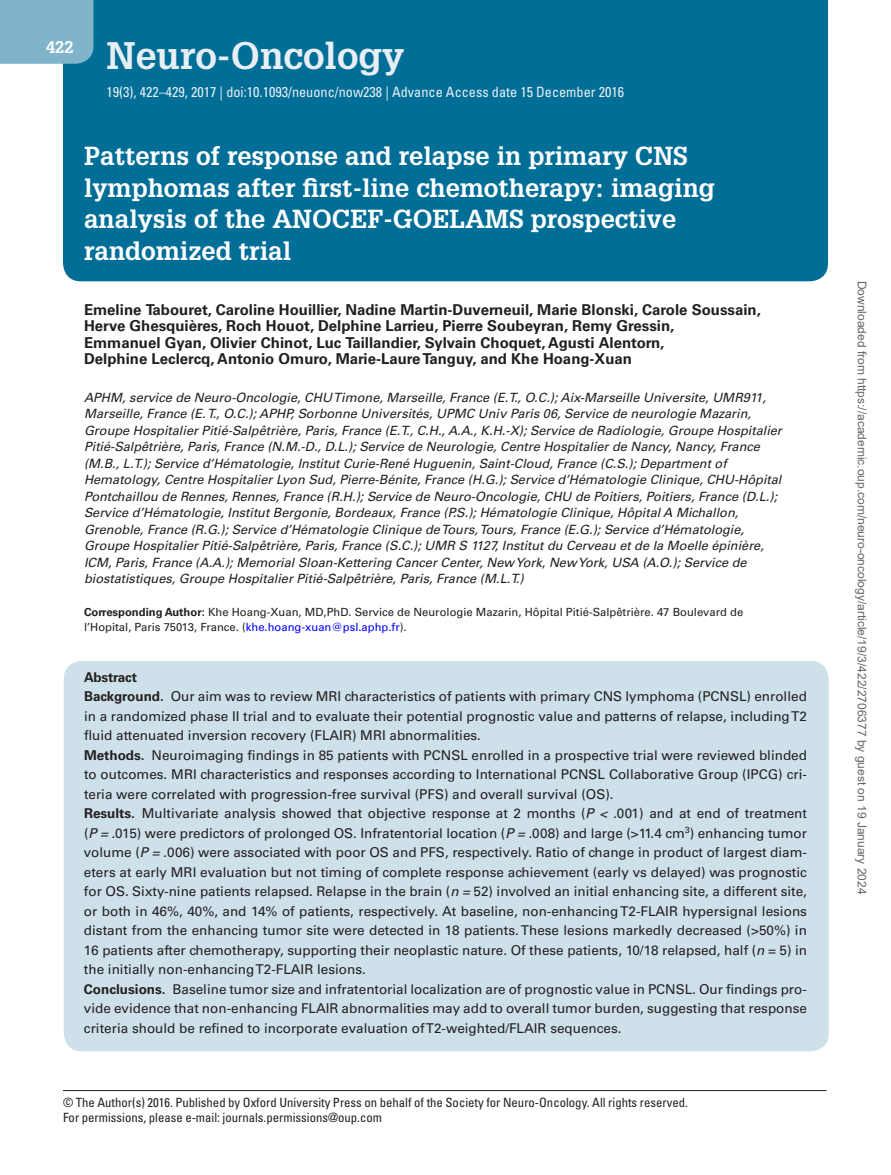
<style>
.page{position:relative;width:891px;height:1175px;background:#fff}
.page>*{position:absolute;margin:0;border:0;box-sizing:border-box;transform-origin:0 0}
.t1{font:700 37.5px "Glypha LT Std";color:#e8eff4}
.t2{font:700 25.5px/31.5px "Glypha LT Std";color:#fff}
.t3{font:700 16.5px "Glypha LT Std";color:#fff}
.t4{font:700 15px/16.5px "Univers LT Std";color:#231f20}
.t5{font:condensed 14.25px "Univers LT Std";color:#e8eff4}
.t6{font:13.5px/19.5px "Univers LT Std";color:#231f20}
.t7{font:italic 12.75px/16.5px "Univers LT Std";color:#231f20}
.t8{font:condensed 12.75px/15px "Univers LT Std";color:#231f20}
.t9{font:12px "Arial";color:#666}
.t10{font:11.25px/15px "Univers LT Std";color:#231f20}
.s1{font-weight:700}
.s2{color:#00f}
.s3{font-style:italic}
</style>
<div class="page">
<hr style="left:63px;top:1090px;width:763px;height:1px;background:#231f20">
<div style="left:63px;top:0;width:765px;height:281px;background:#006e96"></div>
<div style="left:0;top:0;width:94px;height:64px;background:#7fb4ca"></div>
<div style="left:64px;top:661px;width:765px;height:390px;background:#cee0ea;border-radius:18px"></div>
<p class="t3" style="left:46px;top:37px;width:29px">422</p>
<h1 class="t1" style="left:107px;top:32px;width:299px">Neuro-Oncology</h1>
<p class="t5" style="left:107px;top:83px;width:519px">19(3), 422–429, 2017 | doi:10.1093/neuonc/now238 | Advance Access date 15 December 2016</p>
<h2 class="t2" style="left:84px;top:140px;width:632px">Patterns of response and relapse in primary CNS lymphomas after first-line chemotherapy: imaging analysis of the ANOCEF-GOELAMS prospective randomized trial</h2>
<p class="t4" style="left:84px;top:301px;width:678px">Emeline Tabouret, Caroline Houillier, Nadine Martin-Duverneuil, Marie Blonski, Carole Soussain, Herve Ghesquières, Roch Houot, Delphine Larrieu, Pierre Soubeyran, Remy Gressin,<br>Emmanuel Gyan, Olivier Chinot, Luc Taillandier, Sylvain Choquet, Agusti Alentorn,<br>Delphine Leclercq, Antonio Omuro, Marie-Laure Tanguy, and Khe Hoang-Xuan</p>
<p class="t7" style="left:84px;top:389px;width:699px">APHM, service de Neuro-Oncologie, CHU Timone, Marseille, France (E.T., O.C.); Aix-Marseille Universite, UMR911, Marseille, France (E. T., O.C.); APHP, Sorbonne Universités, UPMC Univ Paris 06, Service de neurologie Mazarin, Groupe Hospitalier Pitié-Salpêtrière, Paris, France (E.T., C.H., A.A., K.H.-X); Service de Radiologie, Groupe Hospitalier Pitié-Salpêtrière, Paris, France (N.M.-D., D.L.); Service de Neurologie, Centre Hospitalier de Nancy, Nancy, France (M.B., L.T.); Service d’Hématologie, Institut Curie-René Huguenin, Saint-Cloud, France (C.S.); Department of Hematology, Centre Hospitalier Lyon Sud, Pierre-Bénite, France (H.G.); Service d’Hématologie Clinique, CHU-Hôpital Pontchaillou de Rennes, Rennes, France (R.H.); Service de Neuro-Oncologie, CHU de Poitiers, Poitiers, France (D.L.); Service d’Hématologie, Institut Bergonie, Bordeaux, France (P.S.); Hématologie Clinique, Hôpital A Michallon, Grenoble, France (R.G.); Service d’Hématologie Clinique de Tours, Tours, France (E.G.); Service d’Hématologie, Groupe Hospitalier Pitié-Salpêtrière, Paris, France (S.C.); UMR S 1127, Institut du Cerveau et de la Moelle épinière, ICM, Paris, France (A.A.); Memorial Sloan-Kettering Cancer Center, New York, New York, USA (A.O.); Service de biostatistiques, Groupe Hospitalier Pitié-Salpêtrière, Paris, France (M.L.T.)</p>
<p class="t10" style="left:84px;top:604px;width:661px"><span class="s1">Corresponding Author:</span> Khe Hoang-Xuan, MD,PhD. Service de Neurologie Mazarin, Hôpital Pitié-Salpêtrière. 47 Boulevard de l’Hopital, Paris 75013, France. (<span class="s2">khe.hoang-xuan@psl.aphp.fr</span>).</p>
<p class="t6" style="left:84px;top:667px;width:725px"><span class="s1">Abstract<br>Background.</span> Our aim was to review MRI characteristics of patients with primary CNS lymphoma (PCNSL) enrolled in a randomized phase II trial and to evaluate their potential prognostic value and patterns of relapse, including T2 fluid attenuated inversion recovery (FLAIR) MRI abnormalities.<br><span class="s1">Methods.</span> Neuroimaging findings in 85 patients with PCNSL enrolled in a prospective trial were reviewed blinded to outcomes. MRI characteristics and responses according to International PCNSL Collaborative Group (IPCG) cri&shy;teria were correlated with progression-free survival (PFS) and overall survival (OS).<br><span class="s1">Results.</span> Multivariate analysis showed that objective response at 2 months (<span class="s3">P &lt; .</span>001) and at end of treatment (<span class="s3">P = .</span>015) were predictors of prolonged OS. Infratentorial location (<span class="s3">P = .</span>008) and large (&gt;11.4 cm<sup>3</sup>) enhancing tumor volume (<span class="s3">P = .</span>006) were associated with poor OS and PFS, respectively. Ratio of change in product of largest diam&shy;eters at early MRI evaluation but not timing of complete response achievement (early vs delayed) was prognostic for OS. Sixty-nine patients relapsed. Relapse in the brain (<span class="s3">n =</span> 52) involved an initial enhancing site, a different site, or both in 46%, 40%, and 14% of patients, respectively. At baseline, non-enhancing T2-FLAIR hypersignal lesions distant from the enhancing tumor site were detected in 18 patients. These lesions markedly decreased (&gt;50%) in 16 patients after chemotherapy, supporting their neoplastic nature. Of these patients, 10/18 relapsed, half (<span class="s3">n</span> = 5) in the initially non-enhancing T2-FLAIR lesions.<br><span class="s1">Conclusions.</span> Baseline tumor size and infratentorial localization are of prognostic value in PCNSL. Our findings pro&shy;vide evidence that non-enhancing FLAIR abnormalities may add to overall tumor burden, suggesting that response criteria should be refined to incorporate evaluation of T2-weighted/FLAIR sequences.</p>
<p class="t8" style="left:63px;top:1095px;width:626px">© The Author(s) 2016. Published by Oxford University Press on behalf of the Society for Neuro-Oncology. All rights reserved.<br>For permissions, please e-mail: journals.permissions@oup.com</p>
<p class="t9" style="left:866px;top:281px;width:615px;rotate:90deg">Downloaded from https://academic.oup.com/neuro-oncology/article/19/3/422/2706377 by guest on 19 January 2024</p>
</div>
